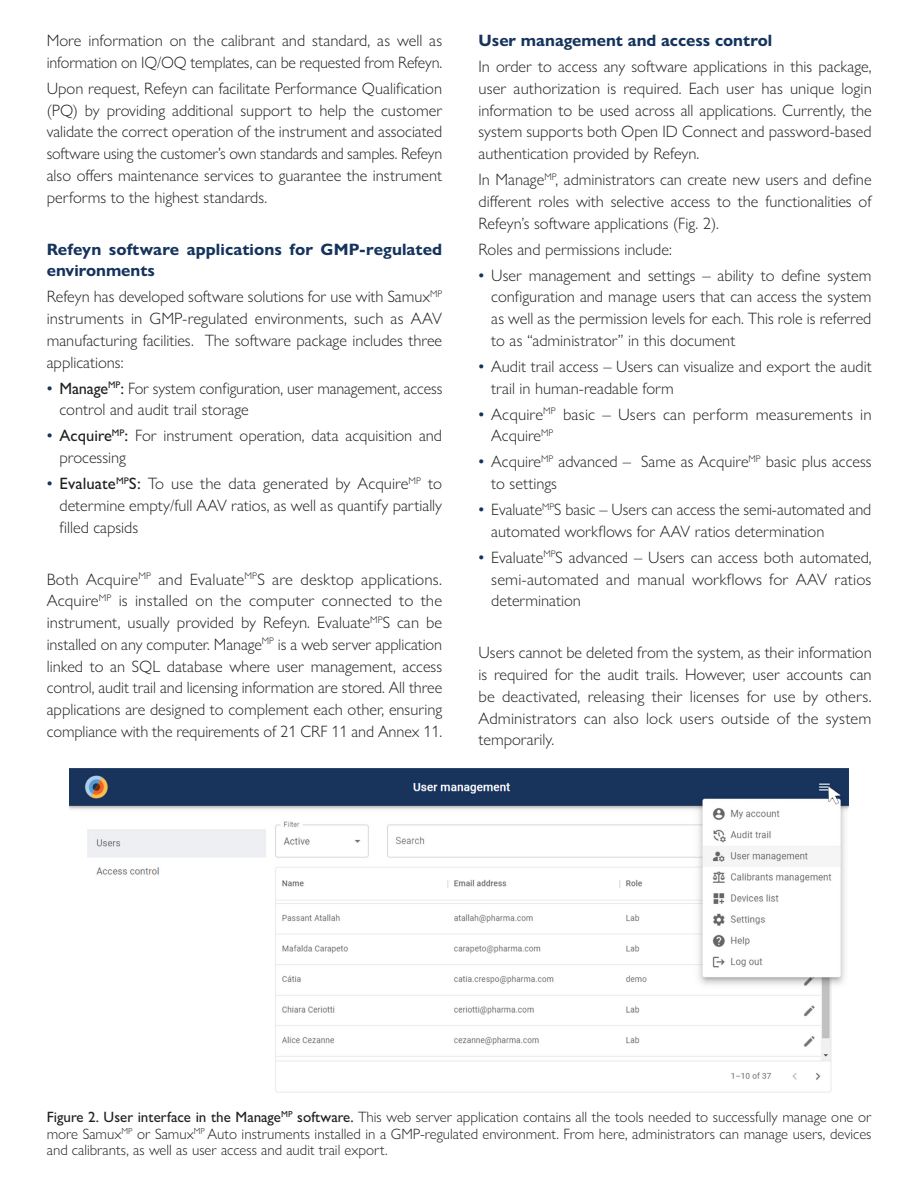
<style>
.page{position:relative;width:918px;height:1188px;background:#fff}
.page>*{position:absolute;margin:0;border:0;box-sizing:border-box;transform-origin:0 0}
.Body{font:300 16.5px/21.8px "Gill Sans Nova";color:#231f20;text-align:justify}
.Body_titles{font:700 16.5px/21.8px "Gill Sans Nova";color:#15335c}
.Caption_explanation{font:300 15px/16.5px "Gill Sans Nova";color:#231f20;text-align:justify}
.s1{font-weight:500;color:#15335c}
.s2{font-weight:500}
</style>
<div class="page">
<img style="left:69px;top:768px;width:780px;height:325px">
<p class="Body" style="left:47px;top:29px;width:397px">More information on the calibrant and standard, as well as information on IQ/OQ templates, can be requested from Refeyn.</p>
<p class="Body" style="left:47px;top:77px;width:397px">Upon request, Refeyn can facilitate Performance Qualification (PQ) by providing additional support to help the customer validate the correct operation of the instrument and associated software using the customer’s own standards and samples. Refeyn also offers maintenance services to guarantee the instrument performs to the highest standards.</p>
<p class="Body_titles" style="left:47px;top:238px;width:397px">Refeyn software applications for GMP-regulated environments</p>
<p class="Body" style="left:47px;top:286px;width:397px">Refeyn has developed software solutions for use with Samux<sup>MP </sup>instruments in GMP-regulated environments, such as AAV manufacturing facilities. The software package includes three applications:</p>
<p class="Body" style="left:60px;top:377px;width:384px;text-indent:-13px"><span class="s1">•</span> <span class="s2">Manage</span><sup>MP</sup><span class="s2">:</span> For system configuration, user management, access control and audit trail storage</p>
<p class="Body" style="left:60px;top:425px;width:384px;text-indent:-13px"><span class="s1">•</span> <span class="s2">Acquire</span><sup>MP</sup><span class="s2">:</span> For instrument operation, data acquisition and processing</p>
<p class="Body" style="left:60px;top:472px;width:384px;text-indent:-13px"><span class="s1">•</span> <span class="s2">Evaluate</span><sup>MP</sup><span class="s2">S:</span> To use the data generated by Acquire<sup>MP</sup> to determine empty/full AAV ratios, as well as quantify partially filled capsids</p>
<p class="Body" style="left:47px;top:568px;width:397px">Both Acquire<sup>MP</sup> and Evaluate<sup>MP</sup>S are desktop applications.<br>Acquire<sup>MP</sup> is installed on the computer connected to the instrument, usually provided by Refeyn. Evaluate<sup>MP</sup>S can be installed on any computer. Manage<sup>MP</sup> is a web server application linked to an SQL database where user management, access control, audit trail and licensing information are stored. All three applications are designed to complement each other, ensuring compliance with the requirements of 21 CRF 11 and Annex 11.</p>
<p class="Body_titles" style="left:479px;top:30px;width:295px">User management and access control</p>
<p class="Body" style="left:479px;top:55px;width:395px">In order to access any software applications in this package, user authorization is required. Each user has unique login information to be used across all applications. Currently, the system supports both Open ID Connect and password-based authentication provided by Refeyn.</p>
<p class="Body" style="left:479px;top:168px;width:395px">In Manage<sup>MP</sup>, administrators can create new users and define different roles with selective access to the functionalities of Refeyn’s software applications (Fig. 2).</p>
<p class="Body" style="left:479px;top:238px;width:195px">Roles and permissions include:</p>
<p class="Body" style="left:491px;top:264px;width:382px;text-indent:-13px"><span class="s1">•</span> User management and settings – ability to define system configuration and manage users that can access the system as well as the permission levels for each. This role is referred to as “administrator” in this document</p>
<p class="Body" style="left:491px;top:355px;width:382px;text-indent:-13px"><span class="s1">•</span> Audit trail access – Users can visualize and export the audit trail in human-readable form</p>
<p class="Body" style="left:491px;top:403px;width:382px;text-indent:-13px"><span class="s1">•</span> Acquire<sup>MP</sup> basic – Users can perform measurements in<br>Acquire<sup>MP</sup></p>
<p class="Body" style="left:491px;top:451px;width:382px;text-indent:-13px"><span class="s1">•</span> Acquire<sup>MP</sup> advanced – Same as Acquire<sup>MP</sup> basic plus access to settings</p>
<p class="Body" style="left:491px;top:498px;width:382px;text-indent:-13px"><span class="s1">•</span> Evaluate<sup>MP</sup>S basic – Users can access the semi-automated and automated workflows for AAV ratios determination</p>
<p class="Body" style="left:491px;top:546px;width:382px;text-indent:-13px"><span class="s1">•</span> Evaluate<sup>MP</sup>S advanced – Users can access both automated, semi-automated and manual workflows for AAV ratios determination</p>
<p class="Body" style="left:479px;top:642px;width:395px">Users cannot be deleted from the system, as their information is required for the audit trails. However, user accounts can be deactivated, releasing their licenses for use by others.<br>Administrators can also lock users outside of the system temporarily.</p>
<p class="Caption_explanation" style="left:47px;top:1109px;width:826px"><span class="s2">Figure 2. User interface in the Manage</span><sup>MP</sup> <span class="s2">software.</span> This web server application contains all the tools needed to successfully manage one or more Samux<sup>MP</sup> or Samux<sup>MP</sup> Auto instruments installed in a GMP-regulated environment. From here, administrators can manage users, devices and calibrants, as well as user access and audit trail export.</p>
</div>
